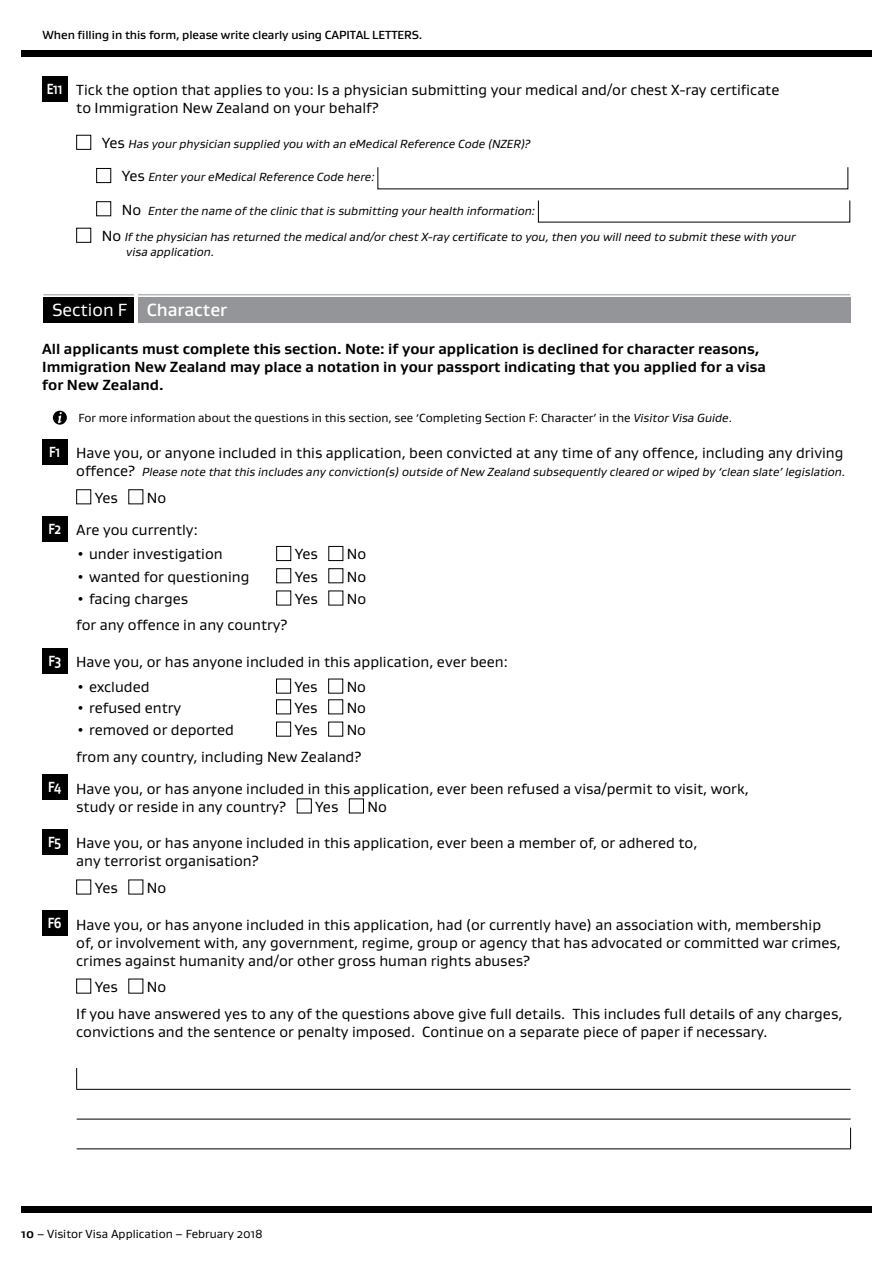
<style>
.page{position:relative;width:893px;height:1263px;background:#fff}
.page>*{position:absolute;margin:0;border:0;box-sizing:border-box;transform-origin:0 0}
.t1{font:500 18px "Gustan";color:#fff}
.t2{font:15px/18px "Gustan";color:#000}
.t3{font:700 15px/18px "Gustan";color:#000}
.t4{font:italic 12px/14.4px "Gustan";color:#000}
.t5{font:12px "Gustan";color:#000}
.t6{font:500 12px "Gustan";letter-spacing:-.005em;color:#000}
.s1{font-weight:700;color:#fff}
.s2{font-style:normal;font-size:15px}
.s3{font-weight:400}
.s4{font-style:italic}
.s5{font-weight:700}
</style>
<div class="page">
<div style="left:21px;top:50px;width:851px;height:7px;background:#000"></div>
<div style="left:21px;top:1206px;width:851px;height:7px;background:#000"></div>
<div style="left:42px;top:76px;width:25px;height:25px;background:#000"></div>
<div style="left:76px;top:135px;width:15px;height:15px;border:1px solid #000"></div>
<div style="left:96px;top:168px;width:15px;height:15px;border:1px solid #000"></div>
<svg style="left:377px;top:167px;width:472px;height:23px"></svg>
<div style="left:96px;top:201px;width:15px;height:15px;border:1px solid #000"></div>
<svg style="left:538px;top:200px;width:313px;height:23px"></svg>
<div style="left:76px;top:228px;width:15px;height:15px;border:1px solid #000"></div>
<div style="left:44px;top:298px;width:90px;height:25px;background:#000"></div>
<hr style="left:44px;top:294px;width:90px;height:1px;background:#939598">
<div style="left:138px;top:298px;width:712px;height:25px;background:#939598"></div>
<hr style="left:138px;top:294px;width:712px;height:1px;background:#939598">
<div style="left:53px;top:411px;width:14px;height:14px;background:#000;border-radius:50%"></div>
<svg style="left:58px;top:412px;width:4px;height:11px"></svg>
<div style="left:42px;top:439px;width:25px;height:25px;background:#000"></div>
<div style="left:76px;top:489px;width:15px;height:15px;border:1px solid #000"></div>
<div style="left:42px;top:516px;width:25px;height:25px;background:#000"></div>
<div style="left:276px;top:546px;width:15px;height:15px;border:1px solid #000"></div>
<div style="left:328px;top:546px;width:15px;height:15px;border:1px solid #000"></div>
<div style="left:276px;top:568px;width:15px;height:15px;border:1px solid #000"></div>
<div style="left:328px;top:568px;width:15px;height:15px;border:1px solid #000"></div>
<div style="left:276px;top:591px;width:15px;height:14px;border:1px solid #000"></div>
<div style="left:42px;top:648px;width:25px;height:25px;background:#000"></div>
<div style="left:276px;top:679px;width:15px;height:14px;border:1px solid #000"></div>
<div style="left:328px;top:679px;width:15px;height:14px;border:1px solid #000"></div>
<div style="left:276px;top:699px;width:15px;height:15px;border:1px solid #000"></div>
<div style="left:328px;top:699px;width:15px;height:15px;border:1px solid #000"></div>
<div style="left:276px;top:722px;width:15px;height:14px;border:1px solid #000"></div>
<div style="left:328px;top:722px;width:15px;height:14px;border:1px solid #000"></div>
<div style="left:42px;top:775px;width:25px;height:25px;background:#000"></div>
<div style="left:297px;top:798px;width:15px;height:15px;border:1px solid #000"></div>
<div style="left:349px;top:798px;width:15px;height:15px;border:1px solid #000"></div>
<div style="left:42px;top:829px;width:25px;height:25px;background:#000"></div>
<div style="left:76px;top:879px;width:15px;height:15px;border:1px solid #000"></div>
<div style="left:42px;top:910px;width:25px;height:25px;background:#000"></div>
<div style="left:76px;top:979px;width:15px;height:14px;border:1px solid #000"></div>
<svg style="left:76px;top:1068px;width:1px;height:21px"></svg>
<hr style="left:76px;top:1089px;width:775px;height:1px;background:#000">
<hr style="left:77px;top:1119px;width:774px;height:1px;background:#000">
<svg style="left:850px;top:1127px;width:1px;height:21px"></svg>
<hr style="left:77px;top:1148px;width:774px;height:1px;background:#000">
<p class="t6" style="left:43px;top:27px;width:381px">When filling in this form, please write clearly using CAPITAL LETTERS.</p>
<p class="t2" style="left:76px;top:81px;width:705px;text-indent:-29px"><span class="s1">E11</span> Tick the option that applies to you: Is a physician submitting your medical and/or chest X-ray certificate to Immigration New Zealand on your behalf?</p>
<p class="t4" style="left:102px;top:137px;width:430px"><span class="s2">Yes</span> Has your physician supplied you with an eMedical Reference Code (NZER)?</p>
<p class="t4" style="left:122px;top:170px;width:254px"><span class="s2">Yes</span> Enter your eMedical Reference Code here:</p>
<p class="t4" style="left:122px;top:203px;width:415px"><span class="s2">No</span> Enter the name of the clinic that is submitting your health information:</p>
<p class="t4" style="left:126px;top:230px;width:671px;text-indent:-25px"><span class="s2">No</span> If the physician has returned the medical and/or chest X-ray certificate to you, then you will need to submit these with your visa application.</p>
<p class="t1" style="left:52px;top:298px;width:177px"><span class="s3">Section F</span> Character</p>
<p class="t3" style="left:42px;top:339px;width:725px">All applicants must complete this section. Note: if your application is declined for character reasons,<br>Immigration New Zealand may place a notation in your passport indicating that you applied for a visa for New Zealand.</p>
<p class="t5" style="left:78px;top:410px;width:655px">For more information about the questions in this section, see ‘Completing Section F: Character’ in the <span class="s4">Visitor Visa Guide</span>.</p>
<p class="t2" style="left:49px;top:444px;width:796px"><span class="s1">F1</span> Have you, or anyone included in this application, been convicted at any time of any offence, including any driving</p>
<p class="t4" style="left:76px;top:465px;width:770px"><span class="s2">offence?</span> Please note that this includes any conviction(s) outside of New Zealand subsequently cleared or wiped by ‘clean slate’ legislation.</p>
<p class="t2" style="left:95px;top:488px;width:25px">Yes</p>
<p class="t2" style="left:48px;top:481px;width:151px;line-height:32.2px;text-indent:98px">No<br><span class="s1">F2</span> Are you currently:</p>
<p class="t2" style="left:76px;top:545px;width:148px">• under investigation</p>
<p class="t2" style="left:295px;top:545px;width:25px">Yes</p>
<p class="t2" style="left:347px;top:545px;width:21px">No</p>
<p class="t2" style="left:76px;top:567px;width:175px">• wanted for questioning</p>
<p class="t2" style="left:295px;top:567px;width:25px">Yes</p>
<p class="t2" style="left:347px;top:567px;width:21px">No</p>
<p class="t2" style="left:76px;top:589px;width:113px">• facing charges</p>
<p class="t2" style="left:295px;top:589px;width:25px">Yes</p>
<p class="t2" style="left:347px;top:589px;width:21px">No</p>
<p class="t2" style="left:76px;top:616px;width:213px">for any offence in any country?</p>
<p class="t2" style="left:48px;top:652px;width:461px"><span class="s1">F3</span> Have you, or has anyone included in this application, ever been:</p>
<p class="t2" style="left:76px;top:677px;width:75px">• excluded</p>
<p class="t2" style="left:295px;top:677px;width:25px">Yes</p>
<p class="t2" style="left:347px;top:677px;width:21px">No</p>
<p class="t2" style="left:76px;top:698px;width:106px">• refused entry</p>
<p class="t2" style="left:295px;top:698px;width:25px">Yes</p>
<p class="t2" style="left:347px;top:698px;width:21px">No</p>
<p class="t2" style="left:76px;top:720px;width:159px">• removed or deported</p>
<p class="t2" style="left:295px;top:720px;width:25px">Yes</p>
<p class="t2" style="left:76px;top:716px;width:291px;line-height:26.5px;text-indent:270px">No from any country, including New Zealand?</p>
<p class="t2" style="left:76px;top:779px;width:674px;text-indent:-28px"><span class="s1">F4</span> Have you, or has anyone included in this application, ever been refused a visa/permit to visit, work, study or reside in any country?</p>
<p class="t2" style="left:315px;top:797px;width:25px">Yes</p>
<p class="t2" style="left:367px;top:797px;width:21px">No</p>
<p class="t2" style="left:76px;top:834px;width:623px;text-indent:-28px"><span class="s1">F5</span> Have you, or has anyone included in this application, ever been a member of, or adhered to, any terrorist organisation?</p>
<p class="t2" style="left:95px;top:878px;width:25px">Yes</p>
<p class="t2" style="left:147px;top:878px;width:21px">No</p>
<p class="t2" style="left:76px;top:915px;width:766px;text-indent:-28px"><span class="s1">F6</span> Have you, or has anyone included in this application, had (or currently have) an association with, membership of, or involvement with, any government, regime, group or agency that has advocated or committed war crimes, crimes against humanity and/or other gross human rights abuses?</p>
<p class="t2" style="left:95px;top:977px;width:25px">Yes</p>
<p class="t2" style="left:76px;top:973px;width:768px;line-height:26.5px;text-indent:71px">No<br>If you have answered yes to any of the questions above give full details. This includes full details of any charges,</p>
<p class="t2" style="left:76px;top:1022px;width:693px">convictions and the sentence or penalty imposed. Continue on a separate piece of paper if necessary.</p>
<p class="t5" style="left:21px;top:1226px;width:243px"><span class="s5">10</span> – Visitor Visa Application – February 2018</p>
</div>
